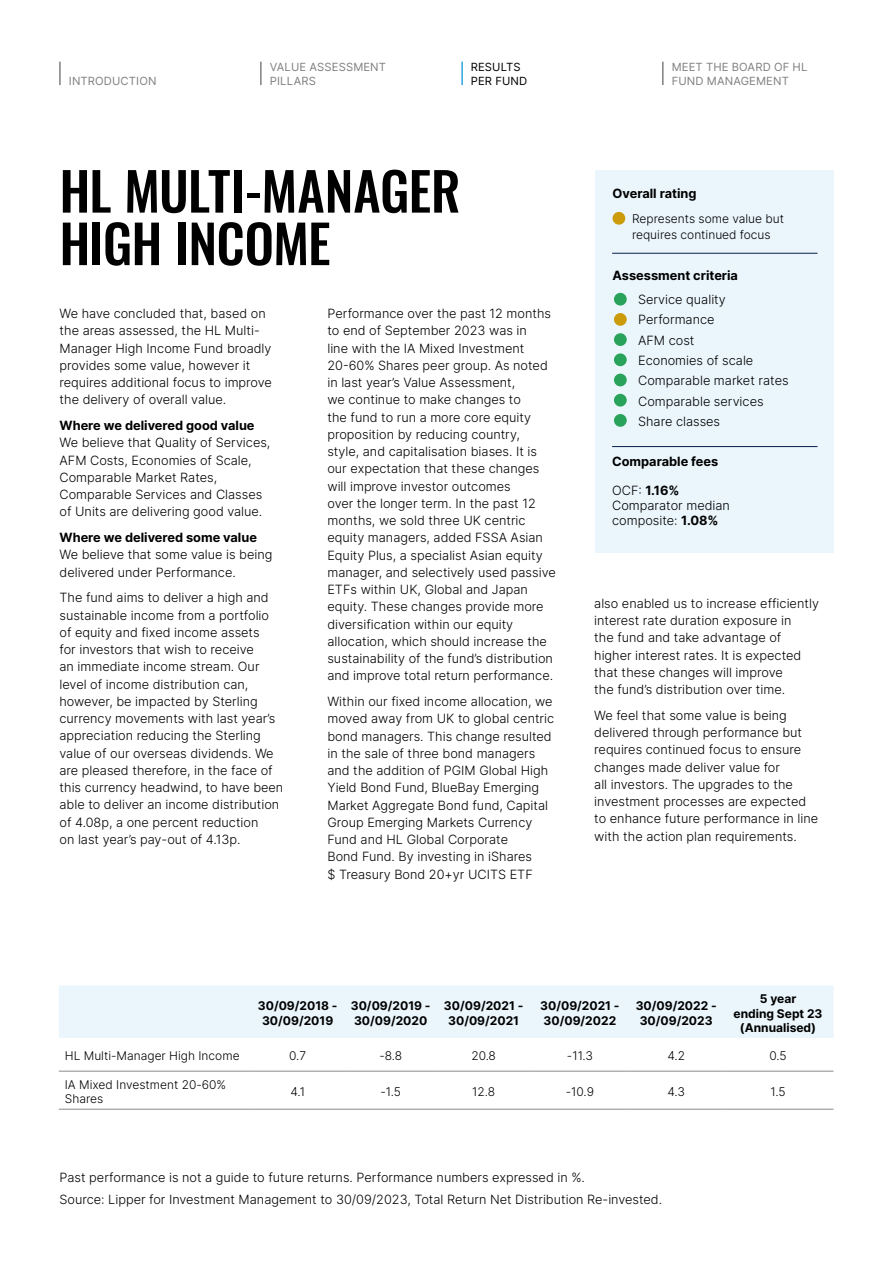
<style>
.page{position:relative;width:893px;height:1263px;background:#fff}
.page>*{position:absolute;margin:0;border:0;box-sizing:border-box;transform-origin:0 0}
.t1{font:500 52.5px/52.5px "Oswald";letter-spacing:-.015em;color:#000}
.t2{font:300 12.75px/17.2px "Inter";color:#000}
.t3{font:700 12.75px "Inter";color:#000}
.t4{font:300 12px/16.5px "Inter";color:#000}
.t5{font:700 12px/14.4px "Inter";color:#000;text-align:center}
.t6{font:11.25px/13.5px "Inter";letter-spacing:.01em;color:#808080}
.t7{font:11.25px/13.5px "Inter";letter-spacing:.01em;color:#000}
.s1{font-weight:700}
</style>
<div class="page">
<div style="left:595px;top:170px;width:239px;height:383px;background:#eaf6fc"></div>
<div style="left:612px;top:212px;width:13px;height:13px;background:#cb9b0b;border-radius:50%"></div>
<div style="left:614px;top:293px;width:13px;height:13px;background:#29a35c;border-radius:50%"></div>
<div style="left:614px;top:374px;width:13px;height:12px;background:#29a35c;border-radius:50%"></div>
<div style="left:614px;top:333px;width:13px;height:13px;background:#29a35c;border-radius:50%"></div>
<div style="left:614px;top:414px;width:13px;height:13px;background:#29a35c;border-radius:50%"></div>
<div style="left:614px;top:313px;width:13px;height:13px;background:#cb9b0b;border-radius:50%"></div>
<div style="left:614px;top:394px;width:13px;height:13px;background:#29a35c;border-radius:50%"></div>
<div style="left:614px;top:353px;width:13px;height:13px;background:#29a35c;border-radius:50%"></div>
<hr style="left:612px;top:253px;width:205px;height:1px;background:#071d49">
<hr style="left:612px;top:446px;width:205px;height:1px;background:#071d49">
<svg style="left:59px;top:985px;width:774px;height:124px"></svg>
<hr style="left:59px;top:1071px;width:192px;height:1px;background:#8a8a8a">
<hr style="left:59px;top:1109px;width:192px;height:1px;background:#8a8a8a">
<hr style="left:251px;top:1071px;width:93px;height:1px;background:#8a8a8a">
<hr style="left:251px;top:1109px;width:93px;height:1px;background:#8a8a8a">
<hr style="left:344px;top:1071px;width:93px;height:1px;background:#8a8a8a">
<hr style="left:437px;top:1071px;width:93px;height:1px;background:#8a8a8a">
<hr style="left:530px;top:1071px;width:100px;height:1px;background:#8a8a8a">
<hr style="left:630px;top:1071px;width:93px;height:1px;background:#8a8a8a">
<hr style="left:723px;top:1071px;width:110px;height:1px;background:#8a8a8a">
<hr style="left:344px;top:1109px;width:93px;height:1px;background:#8a8a8a">
<hr style="left:437px;top:1109px;width:93px;height:1px;background:#8a8a8a">
<hr style="left:530px;top:1109px;width:100px;height:1px;background:#8a8a8a">
<hr style="left:630px;top:1109px;width:93px;height:1px;background:#8a8a8a">
<hr style="left:723px;top:1109px;width:110px;height:1px;background:#8a8a8a">
<hr style="left:260px;top:62px;width:2px;height:23px;background:#808080">
<hr style="left:59px;top:62px;width:2px;height:23px;background:#808080">
<hr style="left:461px;top:62px;width:2px;height:23px;background:#2ca5de">
<hr style="left:662px;top:62px;width:2px;height:23px;background:#808080">
<p class="t6" style="left:69px;top:74px;width:89px">INTRODUCTION</p>
<p class="t6" style="left:270px;top:60px;width:118px">VALUE ASSESSMENT<br>PILLARS</p>
<p class="t7" style="left:471px;top:60px;width:58px">RESULTS<br>PER FUND</p>
<p class="t6" style="left:672px;top:60px;width:137px">MEET THE BOARD OF HL<br>FUND MANAGEMENT</p>
<h1 class="t1" style="left:60px;top:168px;width:402px">HL MULTI-MANAGER<br>HIGH INCOME</h1>
<p class="t2" style="left:60px;top:305px;width:214px">We have concluded that, based on the areas assessed, the HL Multi-Manager High Income Fund broadly provides some value, however it requires additional focus to improve the delivery of overall value.</p>
<p class="t3" style="left:60px;top:416px;width:197px">Where we delivered good value</p>
<p class="t2" style="left:60px;top:434px;width:212px">We believe that Quality of Services,<br>AFM Costs, Economies of Scale,<br>Comparable Market Rates,<br>Comparable Services and Classes of Units are delivering good value.</p>
<p class="t3" style="left:60px;top:528px;width:199px">Where we delivered some value</p>
<p class="t2" style="left:60px;top:546px;width:215px">We believe that some value is being delivered under Performance.</p>
<p class="t2" style="left:60px;top:589px;width:225px">The fund aims to deliver a high and sustainable income from a portfolio of equity and fixed income assets<br>for investors that wish to receive<br>an immediate income stream. Our level of income distribution can, however, be impacted by Sterling currency movements with last year’s appreciation reducing the Sterling value of our overseas dividends. We are pleased therefore, in the face of this currency headwind, to have been able to deliver an income distribution of 4.08p, a one percent reduction<br>on last year’s pay-out of 4.13p.</p>
<p class="t2" style="left:327px;top:305px;width:230px">Performance over the past 12 months to end of September 2023 was in<br>line with the IA Mixed Investment 20-60% Shares peer group. As noted in last year’s Value Assessment,<br>we continue to make changes to<br>the fund to run a more core equity proposition by reducing country,<br>style, and capitalisation biases. It is our expectation that these changes will improve investor outcomes<br>over the longer term. In the past 12 months, we sold three UK centric equity managers, added FSSA Asian Equity Plus, a specialist Asian equity manager, and selectively used passive ETFs within UK, Global and Japan equity. These changes provide more diversification within our equity allocation, which should increase the sustainability of the fund’s distribution and improve total return performance.</p>
<p class="t2" style="left:327px;top:693px;width:228px">Within our fixed income allocation, we moved away from UK to global centric bond managers. This change resulted in the sale of three bond managers and the addition of PGIM Global High Yield Bond Fund, BlueBay Emerging Market Aggregate Bond fund, Capital Group Emerging Markets Currency Fund and HL Global Corporate<br>Bond Fund. By investing in iShares<br>$ Treasury Bond 20+yr UCITS ETF</p>
<p class="t3" style="left:612px;top:184px;width:85px">Overall rating</p>
<p class="t4" style="left:632px;top:210px;width:153px">Represents some value but requires continued focus</p>
<p class="t3" style="left:612px;top:266px;width:127px">Assessment criteria</p>
<p class="t2" style="left:638px;top:289px;width:152px;line-height:20.4px">Service quality<br>Performance<br>AFM cost<br>Economies of scale<br>Comparable market rates<br>Comparable services<br>Share classes</p>
<p class="t3" style="left:612px;top:452px;width:108px">Comparable fees</p>
<p class="t2" style="left:612px;top:483px;width:119px;line-height:14.9px">OCF: <span class="s1">1.16%<br></span>Comparator median composite: <span class="s1">1.08%</span></p>
<p class="t2" style="left:594px;top:594px;width:226px">also enabled us to increase efficiently interest rate duration exposure in<br>the fund and take advantage of higher interest rates. It is expected that these changes will improve<br>the fund’s distribution over time.</p>
<p class="t2" style="left:594px;top:706px;width:225px">We feel that some value is being delivered through performance but requires continued focus to ensure changes made deliver value for<br>all investors. The upgrades to the investment processes are expected to enhance future performance in line with the action plan requirements.</p>
<p class="t5" style="left:258px;top:998px;width:81px">30/09/2018 -<br>30/09/2019</p>
<p class="t5" style="left:351px;top:998px;width:81px;text-align:left">30/09/2019 -<br>30/09/2020</p>
<p class="t5" style="left:444px;top:998px;width:81px">30/09/2021 -<br>30/09/2021</p>
<p class="t5" style="left:540px;top:998px;width:81px;text-align:left">30/09/2021 -<br>30/09/2022</p>
<p class="t5" style="left:636px;top:998px;width:82px">30/09/2022 -<br>30/09/2023</p>
<p class="t5" style="left:734px;top:991px;width:90px">5 year<br>ending Sept 23 (Annualised)</p>
<p class="t4" style="left:65px;top:1047px;width:176px">HL Multi-Manager High Income</p>
<p class="t4" style="left:289px;top:1047px;width:18px">0.7</p>
<p class="t4" style="left:379px;top:1047px;width:24px">-8.8</p>
<p class="t4" style="left:471px;top:1047px;width:26px">20.8</p>
<p class="t4" style="left:567px;top:1047px;width:28px">-11.3</p>
<p class="t4" style="left:667px;top:1047px;width:19px">4.2</p>
<p class="t4" style="left:769px;top:1047px;width:19px">0.5</p>
<p class="t4" style="left:65px;top:1077px;width:163px;line-height:14.4px">IA Mixed Investment 20-60%<br>Shares</p>
<p class="t4" style="left:290px;top:1083px;width:16px">4.1</p>
<p class="t4" style="left:380px;top:1083px;width:22px">-1.5</p>
<p class="t4" style="left:472px;top:1083px;width:24px">12.8</p>
<p class="t4" style="left:566px;top:1083px;width:30px">-10.9</p>
<p class="t4" style="left:667px;top:1083px;width:19px">4.3</p>
<p class="t4" style="left:770px;top:1083px;width:17px">1.5</p>
<p class="t2" style="left:60px;top:1166px;width:604px;line-height:21.5px">Past performance is not a guide to future returns. Performance numbers expressed in %.<br>Source: Lipper for Investment Management to 30/09/2023, Total Return Net Distribution Re-invested.</p>
</div>
